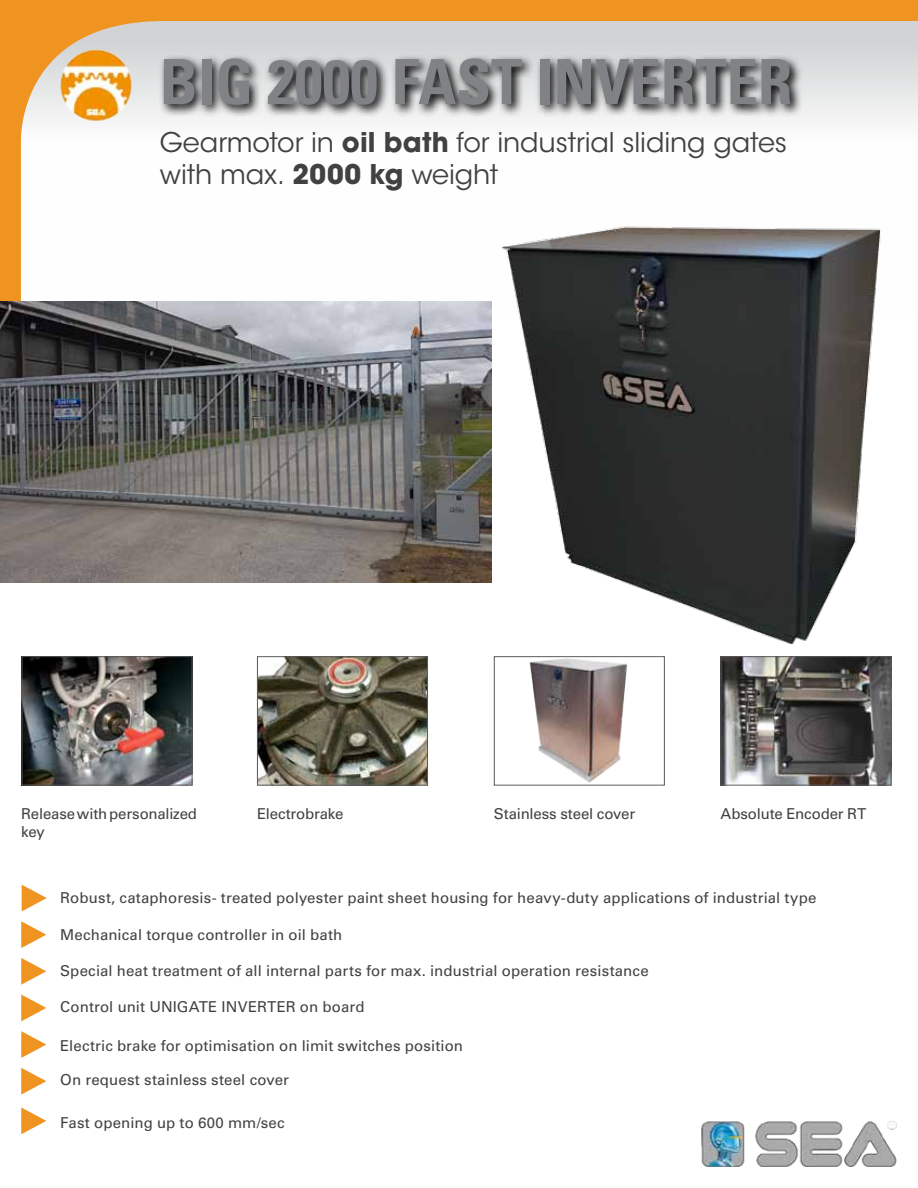
<style>
.page{position:relative;width:918px;height:1188px;background:#fff}
.page>*{position:absolute;margin:0;border:0;box-sizing:border-box;transform-origin:0 0}
.t1{font:700 condensed 62.4px "Univers LT Std";color:#808285}
.t2{font:27px/32.4px "ITC Avant Garde Std";letter-spacing:-.005em;color:#414042}
.t3{font:15px "Univers LT Std";letter-spacing:.005em;color:#414042}
.t4{font:15px/18px "Univers LT Std";letter-spacing:-.015em;color:#414042}
.s1{font-weight:700}
</style>
<div class="page">
<svg style="left:0;top:0;width:918px;height:447px"></svg>
<svg style="left:21px;top:995px;width:25px;height:26px"></svg>
<svg style="left:21px;top:1031px;width:25px;height:27px"></svg>
<svg style="left:21px;top:958px;width:25px;height:27px"></svg>
<svg style="left:21px;top:1068px;width:25px;height:27px"></svg>
<svg style="left:21px;top:1107px;width:25px;height:27px"></svg>
<svg style="left:21px;top:921px;width:25px;height:27px"></svg>
<svg style="left:22px;top:885px;width:25px;height:26px"></svg>
<img style="left:701px;top:1121px;width:196px;height:46px">
<img style="left:58px;top:47px;width:77px;height:76px">
<img style="left:0;top:301px;width:491px;height:281px">
<svg style="left:159px;top:54px;width:644px;height:64px;background:#939394"></svg>
<img style="left:498px;top:194px;width:393px;height:451px">
<img style="left:259px;top:658px;width:167px;height:125px">
<div style="left:257px;top:656px;width:171px;height:129px;border:1px solid #58595b"></div>
<img style="left:723px;top:658px;width:166px;height:125px">
<div style="left:721px;top:656px;width:170px;height:129px;border:1px solid #58595b"></div>
<img style="left:24px;top:658px;width:166px;height:125px">
<div style="left:22px;top:656px;width:170px;height:129px;border:1px solid #58595b"></div>
<div style="left:494px;top:656px;width:171px;height:129px;border:1px solid #58595b"></div>
<img style="left:524px;top:656px;width:111px;height:130px">
<h1 class="t1" style="left:160px;top:44px;width:634px">BIG 2000 FAST INVERTER</h1>
<h2 class="t2" style="left:160px;top:126px;width:629px">Gearmotor in <span class="s1">oil bath</span> for industrial sliding gates with max. <span class="s1">2000 kg</span> weight</h2>
<p class="t4" style="left:21px;top:805px;width:177px">Release with personalized key</p>
<p class="t4" style="left:257px;top:805px;width:88px">Electrobrake</p>
<p class="t4" style="left:494px;top:805px;width:143px">Stainless steel cover</p>
<p class="t3" style="left:721px;top:805px;width:147px">Absolute Encoder RT</p>
<p class="t3" style="left:60px;top:889px;width:758px">Robust, cataphoresis- treated polyester paint sheet housing for heavy-duty applications of industrial type</p>
<p class="t3" style="left:60px;top:926px;width:284px">Mechanical torque controller in oil bath</p>
<p class="t3" style="left:60px;top:962px;width:590px">Special heat treatment of all internal parts for max. industrial operation resistance</p>
<p class="t3" style="left:60px;top:998px;width:306px">Control unit UNIGATE INVERTER on board</p>
<p class="t3" style="left:60px;top:1037px;width:404px">Electric brake for optimisation on limit switches position</p>
<p class="t3" style="left:60px;top:1070px;width:230px">On request stainless steel cover</p>
<p class="t3" style="left:60px;top:1114px;width:226px">Fast opening up to 600 mm/sec</p>
</div>
